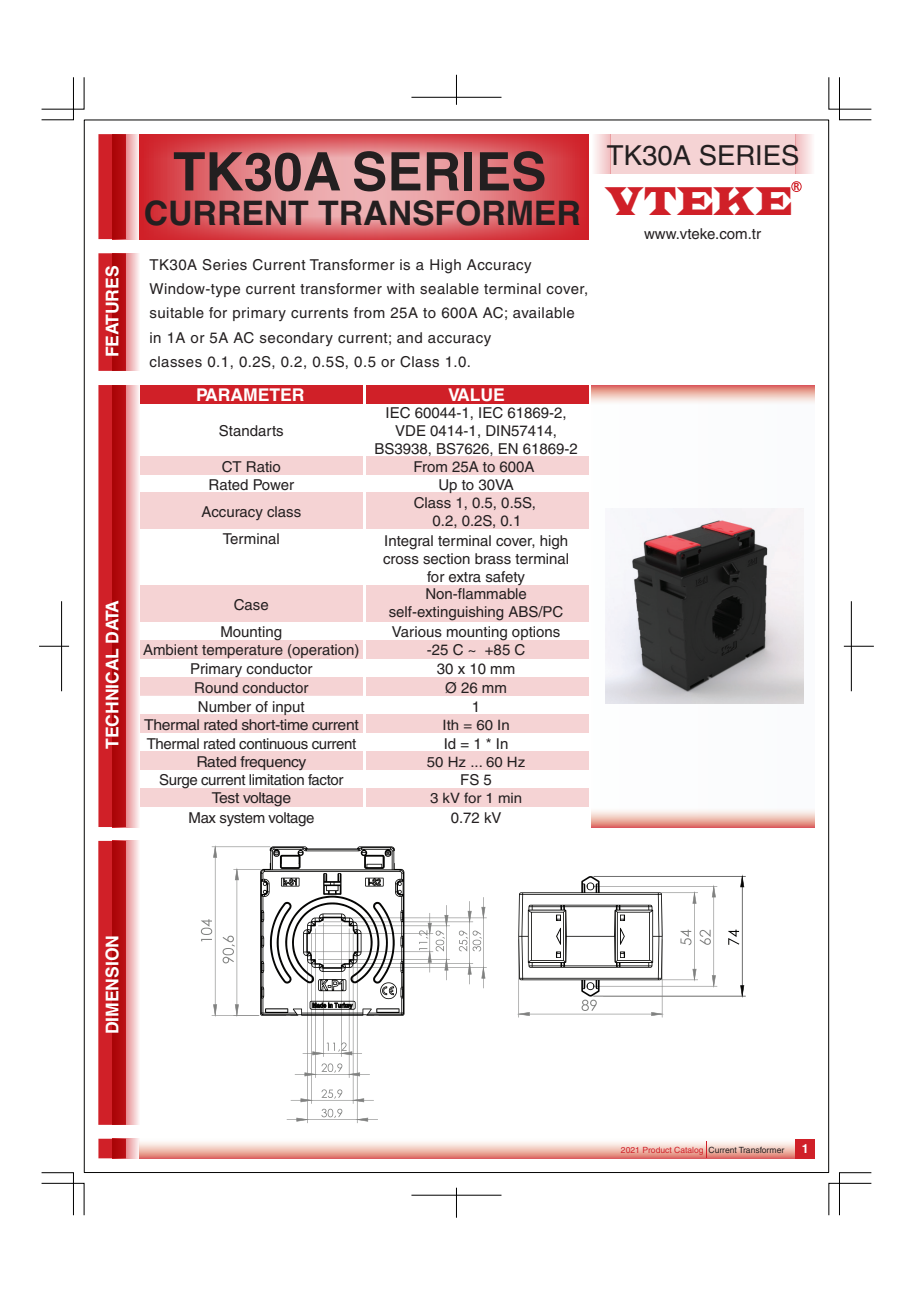
<style>
.page{position:relative;width:911px;height:1290px;background:#fff}
.page>*{position:absolute;margin:0;border:0;box-sizing:border-box;transform-origin:0 0}
.t1{font:700 53px "Helvetica";color:#231f20}
.t2{font:41.75px "Indubitably NF";color:#d02028;scale:.96 1}
.t3{font:700 33.75px "Helvetica";color:#231f20}
.t4{font:27.5px "Helvetica";color:#231f20}
.t5{font:700 17.5px "Helvetica";color:#fff}
.t6{font:15px/18px "Helvetica";color:#231f20;text-align:center}
.t7{font:15px/24.1px "Helvetica";letter-spacing:.03em;color:#231f20}
.t8{font:15px "Helvetica";letter-spacing:-.025em;color:#231f20}
.t9{font:15px "Helvetica";letter-spacing:-.025em;color:#231f20;scale:1.05 1}
.t10{font:14.25px "Helvetica";color:#231f20;scale:1.05 1}
.t11{font:700 12.5px "Helvetica";color:#fff}
.t12{font:700 11.38px "Calibri";color:#d02028;scale:.94 1}
.t13{font:8.5px "Helvetica";color:#d02028}
.s1{color:#231f20}
</style>
<div class="page">
<div style="left:610px;top:134px;width:185px;height:40px;background:#f5d3d4"></div>
<svg style="left:140px;top:157px;width:448px;height:59px;background:#e37e82"></svg>
<svg style="left:140px;top:134px;width:448px;height:23px;background:#da555b"></svg>
<svg style="left:140px;top:216px;width:448px;height:23px;background:#db595f"></svg>
<div style="left:98px;top:134px;width:28px;height:105px;background:#d02028"></div>
<div style="left:98px;top:385px;width:28px;height:442px;background:#d02028"></div>
<svg style="left:112px;top:385px;width:27px;height:442px;background:#d06063"></svg>
<div style="left:592px;top:385px;width:222px;height:20px;background:linear-gradient(to bottom,#dd7161,#fdffff)"></div>
<div style="left:592px;top:807px;width:222px;height:20px;background:linear-gradient(to bottom,#fff,#e18375)"></div>
<svg style="left:112px;top:134px;width:28px;height:105px;background:#d05e61"></svg>
<div style="left:98px;top:253px;width:28px;height:118px;background:#d02028"></div>
<svg style="left:112px;top:253px;width:27px;height:118px;background:#d06164"></svg>
<svg style="left:595px;top:134px;width:15px;height:40px"></svg>
<svg style="left:795px;top:134px;width:17px;height:40px"></svg>
<div style="left:140px;top:385px;width:222px;height:19px;background:#d02028"></div>
<div style="left:140px;top:456px;width:222px;height:19px;background:#f5d3d4"></div>
<div style="left:366px;top:385px;width:222px;height:19px;background:#d02028"></div>
<div style="left:366px;top:456px;width:222px;height:19px;background:#f5d3d4"></div>
<div style="left:140px;top:492px;width:222px;height:37px;background:#f5d3d4"></div>
<div style="left:140px;top:585px;width:222px;height:37px;background:#f5d3d4"></div>
<div style="left:366px;top:492px;width:222px;height:37px;background:#f5d3d4"></div>
<div style="left:366px;top:585px;width:222px;height:37px;background:#f5d3d4"></div>
<div style="left:140px;top:678px;width:222px;height:18px;background:#f5d3d4"></div>
<div style="left:140px;top:640px;width:222px;height:19px;background:#f5d3d4"></div>
<div style="left:140px;top:695px;width:222px;height:19px;background:#fff"></div>
<div style="left:366px;top:678px;width:222px;height:18px;background:#f5d3d4"></div>
<div style="left:140px;top:714px;width:222px;height:19px;background:#f5d3d4"></div>
<div style="left:366px;top:714px;width:222px;height:19px;background:#f5d3d4"></div>
<div style="left:140px;top:751px;width:222px;height:19px;background:#f5d3d4"></div>
<div style="left:366px;top:751px;width:222px;height:19px;background:#f5d3d4"></div>
<div style="left:140px;top:788px;width:222px;height:19px;background:#f5d3d4"></div>
<div style="left:366px;top:788px;width:222px;height:19px;background:#f5d3d4"></div>
<div style="left:366px;top:640px;width:222px;height:19px;background:#f5d3d4"></div>
<div style="left:98px;top:1139px;width:28px;height:19px;background:#d02028"></div>
<svg style="left:112px;top:1139px;width:28px;height:19px"></svg>
<svg style="left:140px;top:1142px;width:655px;height:16px;background:#eebbb1"></svg>
<svg style="left:791px;top:181px;width:10px;height:11px"></svg>
<div style="left:795px;top:1139px;width:19px;height:19px;background:#d02028"></div>
<svg style="left:706px;top:1141px;width:1px;height:17px"></svg>
<div style="left:98px;top:841px;width:28px;height:284px;background:#d02028"></div>
<svg style="left:112px;top:841px;width:27px;height:284px;background:#d06164"></svg>
<svg style="left:41px;top:1172px;width:43px;height:43px"></svg>
<svg style="left:41px;top:77px;width:43px;height:43px"></svg>
<svg style="left:828px;top:77px;width:43px;height:43px"></svg>
<svg style="left:828px;top:1172px;width:43px;height:43px"></svg>
<hr style="left:39px;top:646px;width:30px;height:1px;background:#000">
<hr style="left:61px;top:601px;width:1px;height:90px;background:#000">
<hr style="left:844px;top:646px;width:30px;height:1px;background:#000">
<hr style="left:851px;top:601px;width:1px;height:90px;background:#000">
<hr style="left:411px;top:97px;width:90px;height:1px;background:#000">
<hr style="left:456px;top:75px;width:1px;height:30px;background:#000">
<hr style="left:411px;top:1195px;width:90px;height:1px;background:#000">
<hr style="left:456px;top:1187px;width:1px;height:30px;background:#000">
<img style="left:606px;top:508px;width:197px;height:196px">
<svg style="left:201px;top:845px;width:286px;height:278px"></svg>
<svg style="left:517px;top:874px;width:228px;height:143px"></svg>
<p class="t5" style="left:98px;top:357px;width:93px;rotate:-90deg">FEATURES</p>
<p class="t5" style="left:98px;top:749px;width:150px;rotate:-90deg">TECHNICAL DATA</p>
<h1 class="t1" style="left:173px;top:129px;width:375px">TK30A SERIES</h1>
<h3 class="t3" style="left:144px;top:186px;width:438px">CURRENT TRANSFORMER</h3>
<p class="t7" style="left:149px;top:253px;width:440px">TK30A Series Current Transformer is a High Accuracy Window-type current transformer with sealable terminal cover, suitable for primary currents from 25A to 600A AC; available in 1A or 5A AC secondary current; and accuracy<br>classes 0.1, 0.2S, 0.2, 0.5S, 0.5 or Class 1.0.</p>
<p class="t5" style="left:196px;top:381px;width:110px">PARAMETER</p>
<p class="t5" style="left:448px;top:381px;width:58px">VALUE</p>
<p class="t6" style="left:219px;top:422px;width:66px">Standarts</p>
<p class="t6" style="left:208px;top:458px;width:87px;line-height:17.4px">CT Ratio<br>Rated Power</p>
<p class="t6" style="left:201px;top:502px;width:101px">Accuracy class</p>
<p class="t6" style="left:223px;top:530px;width:58px">Terminal</p>
<p class="t6" style="left:234px;top:595px;width:37px">Case</p>
<p class="t6" style="left:220px;top:622px;width:63px">Mounting</p>
<p class="t6" style="left:143px;top:641px;width:218px">Ambient temperature (operation)</p>
<p class="t6" style="left:374px;top:403px;width:205px">IEC 60044-1, IEC 61869-2,<br>VDE 0414-1, DIN57414,<br>BS3938, BS7626, EN 61869-2<br>From 25A to 600A<br>Up to 30VA<br>Class 1, 0.5, 0.5S,<br>0.2, 0.2S, 0.1</p>
<p class="t6" style="left:383px;top:531px;width:188px">Integral terminal cover, high cross section brass terminal for extra safety<br>Non-flammable self-extinguishing ABS/PC</p>
<p class="t6" style="left:392px;top:622px;width:170px">Various mounting options</p>
<p class="t6" style="left:427px;top:641px;width:100px">-25 C ~ +85 C</p>
<p class="t6" style="left:190px;top:660px;width:124px;line-height:18.6px;text-align:left">Primary conductor<br>Round conductor</p>
<p class="t6" style="left:437px;top:660px;width:80px">30 x 10 mm</p>
<p class="t6" style="left:198px;top:697px;width:108px">Number of input</p>
<p class="t6" style="left:472px;top:697px;width:10px">1</p>
<p class="t8" style="left:147px;top:735px;width:211px">Thermal rated continuous current</p>
<p class="t6" style="left:444px;top:734px;width:66px">Id = 1 * In</p>
<p class="t8" style="left:159px;top:771px;width:186px">Surge current limitation factor</p>
<p class="t6" style="left:460px;top:770px;width:33px">FS 5</p>
<p class="t8" style="left:188px;top:808px;width:127px">Max system voltage</p>
<p class="t6" style="left:451px;top:808px;width:52px">0.72 kV</p>
<p class="t6" style="left:445px;top:679px;width:63px">Ø 26 mm</p>
<p class="t9" style="left:144px;top:715px;width:206px">Thermal rated short-time current</p>
<p class="t10" style="left:442px;top:716px;width:65px">Ith = 60 In</p>
<p class="t9" style="left:196px;top:752px;width:106px">Rated frequency</p>
<p class="t10" style="left:427px;top:753px;width:95px">50 Hz ... 60 Hz</p>
<p class="t9" style="left:212px;top:789px;width:77px">Test voltage</p>
<p class="t10" style="left:430px;top:790px;width:89px">3 kV for 1 min</p>
<h3 class="t4" style="left:607px;top:139px;width:194px">TK30A SERIES</h3>
<p class="t12" style="left:793px;top:178px;width:8px">R</p>
<h2 class="t2" style="left:604px;top:178px;width:197px">VTEKE</h2>
<p class="t6" style="left:644px;top:225px;width:118px">www.vteke.com.tr</p>
<p class="t5" style="left:98px;top:1034px;width:101px;rotate:-90deg">DIMENSION</p>
<p class="t13" style="left:621px;top:1145px;width:165px">2021 Product Catalog <span class="s1">Current Transformer</span></p>
<p class="t11" style="left:802px;top:1138px;width:8px">1</p>
</div>
